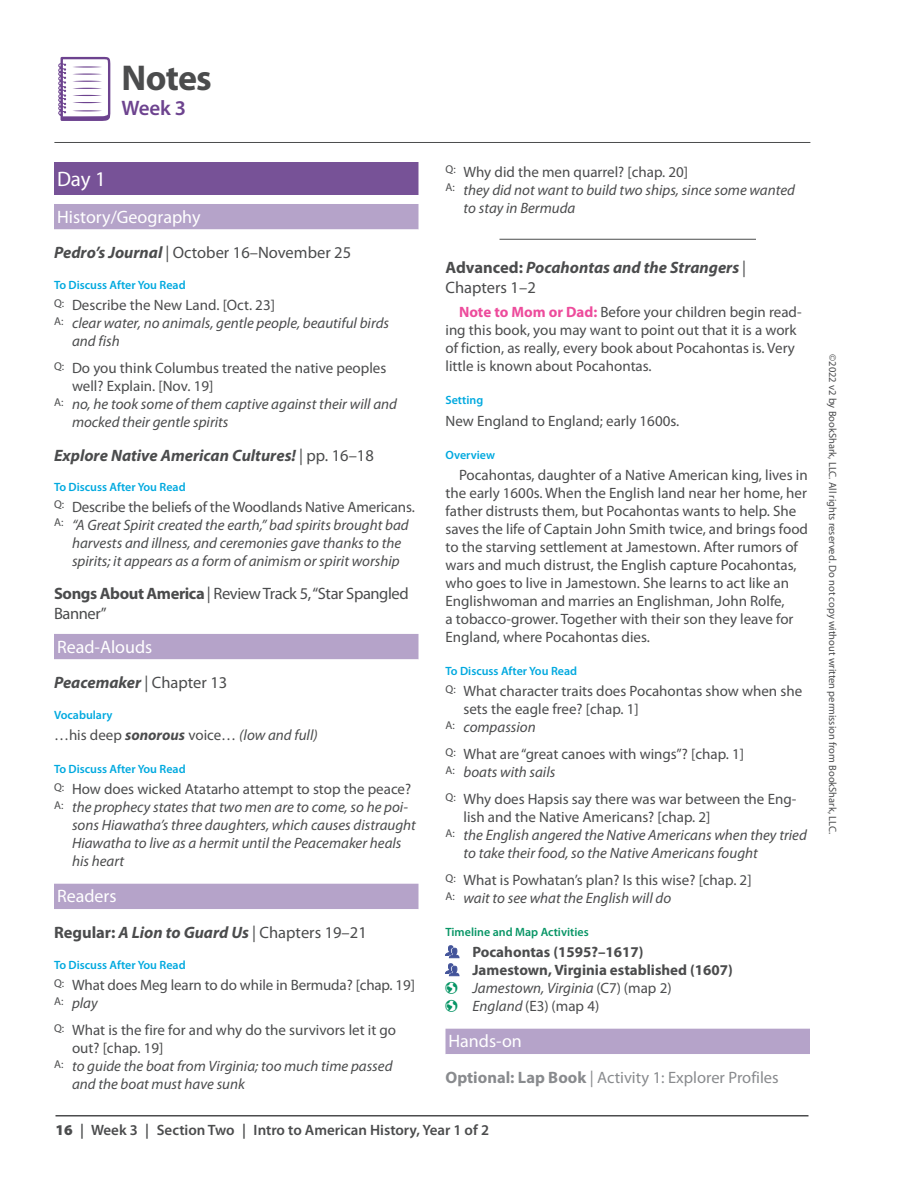
<style>
.page{position:relative;width:918px;height:1188px;background:#fff}
.page>*{position:absolute;margin:0;border:0;box-sizing:border-box;transform-origin:0 0}
.t1{font:700 36px "Myriad Pro";letter-spacing:-.02em;color:#4b4c4d}
.t2{font:600 21px "Myriad Pro";color:#6d438f}
.t3{font:21px "Myriad Pro";color:#fff}
.t4{font:18px "Myriad Pro";color:#fff}
.t5{font:italic 700 16.5px/19.8px "Myriad Pro";color:#4b4c4d}
.t6{font:16.5px/19.8px "Myriad Pro";letter-spacing:-.025em;color:#4b4c4d}
.t7{font:16.5px "Myriad Pro";color:#898b8e}
.t8{font:16.5px "Myriad Pro";color:#4b4c4d}
.t9{font:15px/18px "Myriad Pro";color:#4b4c4d}
.t10{font:italic 15px/18px "Myriad Pro";color:#4b4c4d;text-align:center}
.t11{font:700 15px/18px "Myriad Pro";color:#4b4c4d}
.t12{font:600 15px "Myriad Pro";color:#4b4c4d}
.t13{font:600 12px "Myriad Pro";color:#00a9df}
.t14{font:600 12px "Myriad Pro";color:#079565}
.t15{font:10.5px "Myriad Pro";color:#4b4c4d}
.s1{font-weight:700;font-style:italic}
.s2{font-weight:400;font-style:normal}
.s3{font-style:normal}
.s4{font-weight:700}
.s5{font-style:italic}
.s6{font-weight:700;color:#ed4c9c}
.s7{font-weight:400;font-style:italic}
.s8{font-weight:400}
.s9{font-weight:900}
</style>
<div class="page">
<div style="left:54px;top:162px;width:365px;height:33px;background:#775297"></div>
<div style="left:54px;top:204px;width:365px;height:25px;background:#b5a3c9"></div>
<div style="left:54px;top:634px;width:365px;height:25px;background:#b5a3c9"></div>
<div style="left:54px;top:884px;width:365px;height:25px;background:#b5a3c9"></div>
<hr style="left:500px;top:239px;width:256px;height:1px;background:#4b4c4d">
<div style="left:446px;top:1029px;width:364px;height:25px;background:#b5a3c9"></div>
<hr style="left:56px;top:1115px;width:753px;height:2px;background:#4b4c4d">
<hr style="left:54px;top:142px;width:756px;height:1px;background:#4b4c4d">
<svg style="left:58px;top:56px;width:53px;height:65px"></svg>
<h1 class="t1" style="left:122px;top:64px;width:92px">Notes</h1>
<h2 class="t2" style="left:122px;top:100px;width:66px">Week 3</h2>
<h2 class="t3" style="left:57px;top:171px;width:51px">Day 1</h2>
<p class="t4" style="left:57px;top:210px;width:145px">History/Geography</p>
<p class="t8" style="left:54px;top:246px;width:299px"><span class="s1">Pedro’s Journal</span> | October 16–November 25</p>
<p class="t13" style="left:54px;top:280px;width:133px">To Discuss After You Read</p>
<p class="t9" style="left:54px;top:297px;width:222px"><sup>Q:</sup> Describe the New Land. [Oct. 23]</p>
<p class="t10" style="left:54px;top:315px;width:337px"><sup>A:</sup> clear water, no animals, gentle people, beautiful birds</p>
<p class="t10" style="left:72px;top:333px;width:49px">and fish</p>
<p class="t9" style="left:54px;top:360px;width:334px"><sup>Q:</sup> Do you think Columbus treated the native peoples</p>
<p class="t9" style="left:72px;top:378px;width:143px">well? Explain. [Nov. 19]</p>
<p class="t10" style="left:54px;top:396px;width:345px"><sup>A:</sup> no, he took some of them captive against their will and</p>
<p class="t10" style="left:72px;top:414px;width:158px">mocked their gentle spirits</p>
<p class="t5" style="left:54px;top:446px;width:321px">Explore Native American Cultures! <span class="s2">| pp. 16–18</span></p>
<p class="t13" style="left:54px;top:482px;width:133px">To Discuss After You Read</p>
<p class="t10" style="left:54px;top:499px;width:362px"><sup>Q:</sup> <span class="s3">Describe the beliefs of the Woodlands Native Americans.<br></span><sup>A:</sup> “A Great Spirit created the earth,” bad spirits brought bad harvests and illness, and ceremonies gave thanks to the spirits; it appears as a form of animism or spirit worship</p>
<p class="t6" style="left:54px;top:585px;width:356px"><span class="s4">Songs About America</span> | Review Track 5, “Star Spangled<br>Banner”</p>
<p class="t4" style="left:57px;top:640px;width:97px">Read-Alouds</p>
<p class="t5" style="left:54px;top:674px;width:175px">Peacemaker <span class="s2">| Chapter 13</span></p>
<p class="t13" style="left:54px;top:710px;width:60px">Vocabulary</p>
<p class="t9" style="left:54px;top:727px;width:265px">…his deep <span class="s1">sonorous</span> voice… <span class="s5">(low and full)</span></p>
<p class="t13" style="left:54px;top:765px;width:133px">To Discuss After You Read</p>
<p class="t9" style="left:54px;top:781px;width:359px"><sup>Q:</sup> How does wicked Atatarho attempt to stop the peace?</p>
<p class="t10" style="left:54px;top:799px;width:355px"><sup>A:</sup> the prophecy states that two men are to come, so he poi-</p>
<p class="t10" style="left:72px;top:817px;width:346px">sons Hiawatha’s three daughters, which causes distraught</p>
<p class="t10" style="left:72px;top:835px;width:331px">Hiawatha to live as a hermit until the Peacemaker heals</p>
<p class="t10" style="left:72px;top:853px;width:54px">his heart</p>
<p class="t4" style="left:57px;top:890px;width:61px">Readers</p>
<p class="t5" style="left:54px;top:924px;width:314px"><span class="s3">Regular:</span> A Lion to Guard Us <span class="s2">| Chapters 19–21</span></p>
<p class="t13" style="left:54px;top:960px;width:133px">To Discuss After You Read</p>
<p class="t9" style="left:54px;top:977px;width:362px"><sup>Q:</sup> What does Meg learn to do while in Bermuda? [chap. 19]<br><sup>A:</sup> <span class="s5">play</span></p>
<p class="t9" style="left:54px;top:1022px;width:344px"><sup>Q:</sup> What is the fire for and why do the survivors let it go</p>
<p class="t9" style="left:72px;top:1040px;width:93px">out? [chap. 19]</p>
<p class="t10" style="left:54px;top:1058px;width:340px"><sup>A:</sup> to guide the boat from Virginia; too much time passed</p>
<p class="t10" style="left:72px;top:1076px;width:175px">and the boat must have sunk</p>
<p class="t9" style="left:446px;top:164px;width:244px"><sup>Q:</sup> Why did the men quarrel? [chap. 20]</p>
<p class="t10" style="left:446px;top:182px;width:351px"><sup>A:</sup> they did not want to build two ships, since some wanted</p>
<p class="t10" style="left:464px;top:200px;width:113px">to stay in Bermuda</p>
<p class="t5" style="left:446px;top:259px;width:302px"><span class="s3">Advanced:</span> Pocahontas and the Strangers <span class="s2">|<br>Chapters 1–2</span></p>
<p class="t9" style="left:446px;top:304px;width:358px;text-indent:13px"><span class="s6">Note to Mom or Dad:</span> Before your children begin read&shy;ing this book, you may want to point out that it is a work of fiction, as really, every book about Pocahontas is. Very little is known about Pocahontas.</p>
<p class="t13" style="left:446px;top:396px;width:39px">Setting</p>
<p class="t9" style="left:446px;top:413px;width:235px">New England to England; early 1600s.</p>
<p class="t13" style="left:446px;top:450px;width:51px">Overview</p>
<p class="t9" style="left:446px;top:467px;width:364px;text-indent:14px">Pocahontas, daughter of a Native American king, lives in the early 1600s. When the English land near her home, her father distrusts them, but Pocahontas wants to help. She saves the life of Captain John Smith twice, and brings food to the starving settlement at Jamestown. After rumors of wars and much distrust, the English capture Pocahontas, who goes to live in Jamestown. She learns to act like an Englishwoman and marries an Englishman, John Rolfe,<br>a tobacco-grower. Together with their son they leave for England, where Pocahontas dies.</p>
<p class="t13" style="left:446px;top:666px;width:133px">To Discuss After You Read</p>
<p class="t9" style="left:446px;top:683px;width:358px"><sup>Q:</sup> What character traits does Pocahontas show when she</p>
<p class="t9" style="left:464px;top:701px;width:177px">sets the eagle free? [chap. 1]</p>
<p class="t10" style="left:446px;top:719px;width:92px"><sup>A:</sup> compassion</p>
<p class="t9" style="left:446px;top:746px;width:300px"><sup>Q:</sup> What are “great canoes with wings”? [chap. 1]<br><sup>A:</sup> <span class="s5">boats with sails</span></p>
<p class="t9" style="left:446px;top:791px;width:352px"><sup>Q:</sup> Why does Hapsis say there was war between the Eng-</p>
<p class="t9" style="left:464px;top:809px;width:249px">lish and the Native Americans? [chap. 2]</p>
<p class="t10" style="left:446px;top:827px;width:363px"><sup>A:</sup> the English angered the Native Americans when they tried</p>
<p class="t10" style="left:464px;top:845px;width:296px">to take their food, so the Native Americans fought</p>
<p class="t9" style="left:446px;top:872px;width:308px"><sup>Q:</sup> What is Powhatan’s plan? Is this wise? [chap. 2]<br><sup>A:</sup> <span class="s5">wait to see what the English will do</span></p>
<p class="t14" style="left:446px;top:928px;width:145px">Timeline and Map Activities</p>
<p class="t11" style="left:473px;top:944px;width:262px">Pocahontas (1595?–1617)<br>Jamestown, Virginia established (1607)<br><span class="s7">Jamestown, Virginia</span> <span class="s8">(C7) (map 2)<br></span><span class="s7">England</span> <span class="s8">(E3) (map 4)</span></p>
<p class="t4" style="left:449px;top:1035px;width:75px">Hands-on</p>
<p class="t7" style="left:446px;top:1071px;width:335px"><span class="s4">Optional: Lap Book</span> | Activity 1: Explorer Profiles</p>
<p class="t12" style="left:55px;top:1124px;width:435px"><span class="s9">16</span> | Week 3 | Section Two | Intro to American History, Year 1 of 2</p>
<p class="t15" style="left:837px;top:354px;width:481px;rotate:90deg">©2022 v2 by BookShark, LLC. All rights reserved. Do not copy without written permission from BookShark, LLC.</p>
</div>
